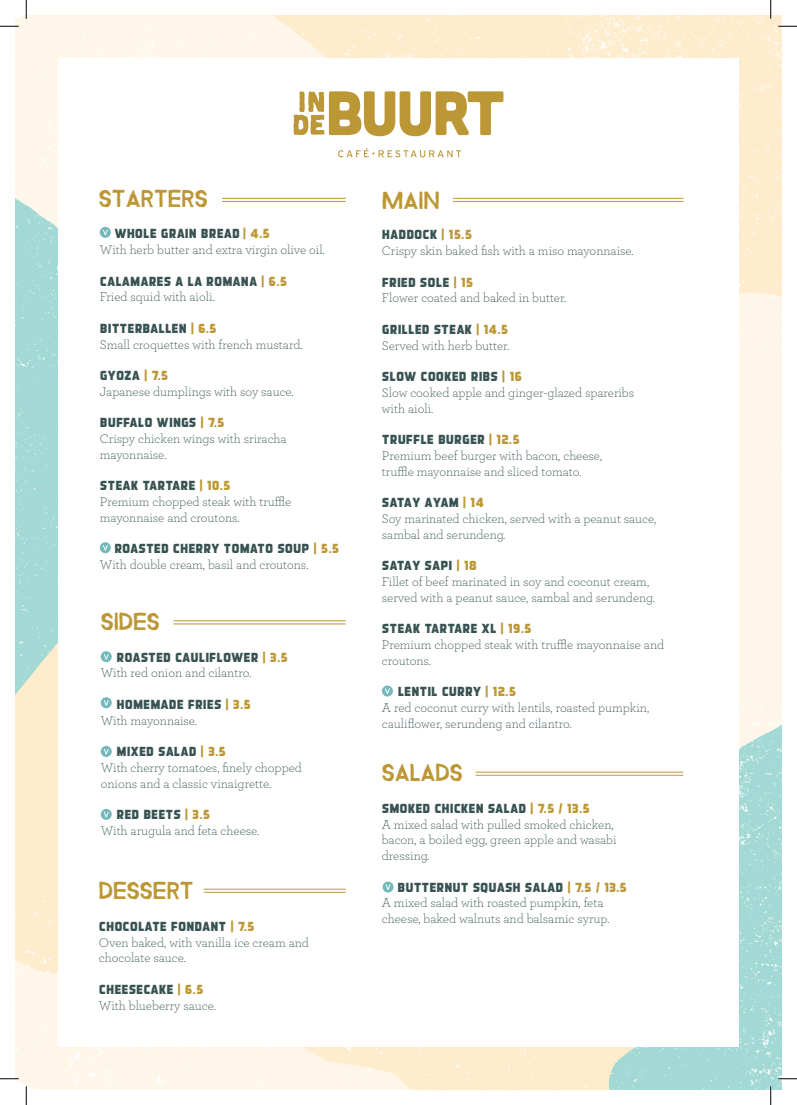
<style>
.page{position:relative;width:797px;height:1105px;background:#fff}
.page>*{position:absolute;margin:0;border:0;box-sizing:border-box;transform-origin:0 0}
.t1{font:25px "Bizon";color:#bc9735}
.t2{font:300 13.12px/15.8px "Archer";color:#375251}
.t3{font:13.12px "Detroit 05 Base";color:#375251}
.s1{color:#bc9735}
</style>
<div class="page">
<img style="left:16px;top:16px;width:765px;height:1073px">
<div style="left:58px;top:58px;width:680px;height:989px;background:#fff"></div>
<hr style="left:222px;top:198px;width:124px;height:1px;background:#bc9735">
<hr style="left:222px;top:201px;width:124px;height:1px;background:#bc9735">
<hr style="left:204px;top:889px;width:142px;height:1px;background:#bc9735">
<hr style="left:204px;top:892px;width:142px;height:1px;background:#bc9735">
<svg style="left:293px;top:91px;width:210px;height:45px"></svg>
<svg style="left:338px;top:148px;width:123px;height:9px"></svg>
<hr style="left:453px;top:198px;width:230px;height:1px;background:#bc9735">
<hr style="left:453px;top:201px;width:230px;height:1px;background:#bc9735">
<hr style="left:475px;top:772px;width:208px;height:1px;background:#bc9735">
<hr style="left:475px;top:775px;width:208px;height:1px;background:#bc9735">
<hr style="left:173px;top:620px;width:173px;height:1px;background:#bc9735">
<hr style="left:173px;top:624px;width:173px;height:1px;background:#bc9735">
<svg style="left:382px;top:685px;width:11px;height:11px"></svg>
<svg style="left:101px;top:651px;width:11px;height:11px"></svg>
<svg style="left:100px;top:542px;width:11px;height:11px"></svg>
<svg style="left:101px;top:697px;width:11px;height:11px"></svg>
<svg style="left:101px;top:746px;width:11px;height:11px"></svg>
<svg style="left:101px;top:809px;width:11px;height:11px"></svg>
<svg style="left:382px;top:881px;width:11px;height:11px"></svg>
<svg style="left:100px;top:227px;width:11px;height:11px"></svg>
<svg style="left:0;top:25px;width:19px;height:2px"></svg>
<svg style="left:778px;top:25px;width:19px;height:2px"></svg>
<svg style="left:0;top:1078px;width:19px;height:1px"></svg>
<svg style="left:778px;top:1078px;width:19px;height:1px"></svg>
<svg style="left:25px;top:0;width:2px;height:19px"></svg>
<svg style="left:25px;top:1086px;width:2px;height:19px"></svg>
<svg style="left:770px;top:0;width:1px;height:19px"></svg>
<svg style="left:770px;top:1086px;width:1px;height:19px"></svg>
<h1 class="t1" style="left:99px;top:189px;width:110px">STARTERS</h1>
<p class="t3" style="left:114px;top:227px;width:157px">WHOLE GRAIN BREAD <span class="s1">| 4.5</span></p>
<p class="t2" style="left:100px;top:241px;width:226px">With herb butter and extra virgin olive oil.</p>
<p class="t3" style="left:100px;top:274px;width:189px">CALAMARES A LA ROMANA <span class="s1">| 6.5</span></p>
<p class="t2" style="left:100px;top:289px;width:116px">Fried squid with aioli.</p>
<p class="t3" style="left:100px;top:321px;width:118px">BITTERBALLEN <span class="s1">| 6.5</span></p>
<p class="t2" style="left:100px;top:336px;width:204px">Small croquettes with french mustard.</p>
<p class="t3" style="left:100px;top:369px;width:70px">GYOZA <span class="s1">| 7.5</span></p>
<p class="t2" style="left:100px;top:383px;width:195px">Japanese dumplings with soy sauce.</p>
<p class="t3" style="left:100px;top:416px;width:126px">BUFFALO WINGS <span class="s1">| 7.5</span></p>
<p class="t2" style="left:100px;top:430px;width:188px">Crispy chicken wings with sriracha mayonnaise.</p>
<p class="t3" style="left:100px;top:479px;width:132px">STEAK TARTARE <span class="s1">| 10.5</span></p>
<p class="t2" style="left:100px;top:493px;width:193px">Premium chopped steak with truffle mayonnaise and croutons.</p>
<p class="t3" style="left:114px;top:542px;width:226px">ROASTED CHERRY TOMATO SOUP <span class="s1">| 5.5</span></p>
<p class="t2" style="left:100px;top:556px;width:210px">With double cream, basil and croutons.</p>
<h1 class="t1" style="left:101px;top:612px;width:61px">SIDES</h1>
<p class="t3" style="left:116px;top:650px;width:173px">ROASTED CAULIFLOWER <span class="s1">| 3.5</span></p>
<p class="t2" style="left:101px;top:665px;width:152px">With red onion and cilantro.</p>
<p class="t3" style="left:116px;top:697px;width:136px">HOMEMADE FRIES <span class="s1">| 3.5</span></p>
<p class="t2" style="left:101px;top:712px;width:98px">With mayonnaise.</p>
<p class="t3" style="left:116px;top:744px;width:111px">MIXED SALAD <span class="s1">| 3.5</span></p>
<p class="t2" style="left:101px;top:759px;width:203px">With cherry tomatoes, finely chopped onions and a classic vinaigrette.</p>
<p class="t3" style="left:116px;top:807px;width:95px">RED BEETS <span class="s1">| 3.5</span></p>
<p class="t2" style="left:101px;top:822px;width:160px">With arugula and feta cheese.</p>
<h1 class="t1" style="left:99px;top:881px;width:96px">DESSERT</h1>
<p class="t3" style="left:99px;top:919px;width:157px">CHOCOLATE FONDANT <span class="s1">| 7.5</span></p>
<p class="t2" style="left:99px;top:934px;width:212px">Oven baked, with vanilla ice cream and chocolate sauce.</p>
<p class="t3" style="left:99px;top:982px;width:106px">CHEESECAKE <span class="s1">| 6.5</span></p>
<p class="t2" style="left:99px;top:997px;width:119px">With blueberry sauce.</p>
<h1 class="t1" style="left:382px;top:190px;width:59px">MAIN</h1>
<p class="t3" style="left:382px;top:228px;width:92px">HADDOCK <span class="s1">| 15.5</span></p>
<p class="t2" style="left:382px;top:242px;width:253px">Crispy skin baked fish with a miso mayonnaise.</p>
<p class="t3" style="left:382px;top:275px;width:93px">FRIED SOLE <span class="s1">| 15</span></p>
<p class="t2" style="left:382px;top:290px;width:186px">Flower coated and baked in butter.</p>
<p class="t3" style="left:382px;top:322px;width:128px">GRILLED STEAK <span class="s1">| 14.5</span></p>
<p class="t2" style="left:382px;top:337px;width:129px">Served with herb butter.</p>
<p class="t3" style="left:382px;top:369px;width:142px">SLOW COOKED RIBS <span class="s1">| 16</span></p>
<p class="t2" style="left:382px;top:384px;width:254px">Slow cooked apple and ginger-glazed spareribs with aioli.</p>
<p class="t3" style="left:382px;top:432px;width:139px">TRUFFLE BURGER <span class="s1">| 12.5</span></p>
<p class="t2" style="left:382px;top:447px;width:222px">Premium beef burger with bacon, cheese, truffle mayonnaise and sliced tomato.</p>
<p class="t3" style="left:382px;top:495px;width:104px">SATAY AYAM <span class="s1">| 14</span></p>
<p class="t2" style="left:382px;top:510px;width:276px">Soy marinated chicken, served with a peanut sauce, sambal and serundeng.</p>
<p class="t3" style="left:382px;top:558px;width:97px">SATAY SAPI <span class="s1">| 18</span></p>
<p class="t2" style="left:382px;top:573px;width:274px">Fillet of beef marinated in soy and coconut cream, served with a peanut sauce, sambal and serundeng.</p>
<p class="t3" style="left:382px;top:621px;width:151px">STEAK TARTARE XL <span class="s1">| 19.5</span></p>
<p class="t2" style="left:382px;top:636px;width:284px">Premium chopped steak with truffle mayonnaise and croutons.</p>
<p class="t3" style="left:398px;top:684px;width:120px">LENTIL CURRY <span class="s1">| 12.5</span></p>
<p class="t2" style="left:382px;top:699px;width:269px">A red coconut curry with lentils, roasted pumpkin, cauliflower, serundeng and cilantro.</p>
<h1 class="t1" style="left:382px;top:763px;width:82px">SALADS</h1>
<p class="t3" style="left:382px;top:801px;width:210px">SMOKED CHICKEN SALAD <span class="s1">| 7.5 / 13.5</span></p>
<p class="t2" style="left:382px;top:816px;width:236px">A mixed salad with pulled smoked chicken, bacon, a boiled egg, green apple and wasabi dressing.</p>
<p class="t3" style="left:397px;top:880px;width:231px">BUTTERNUT SQUASH SALAD <span class="s1">| 7.5 / 13.5</span></p>
<p class="t2" style="left:382px;top:894px;width:229px">A mixed salad with roasted pumpkin, feta cheese, baked walnuts and balsamic syrup.</p>
</div>
